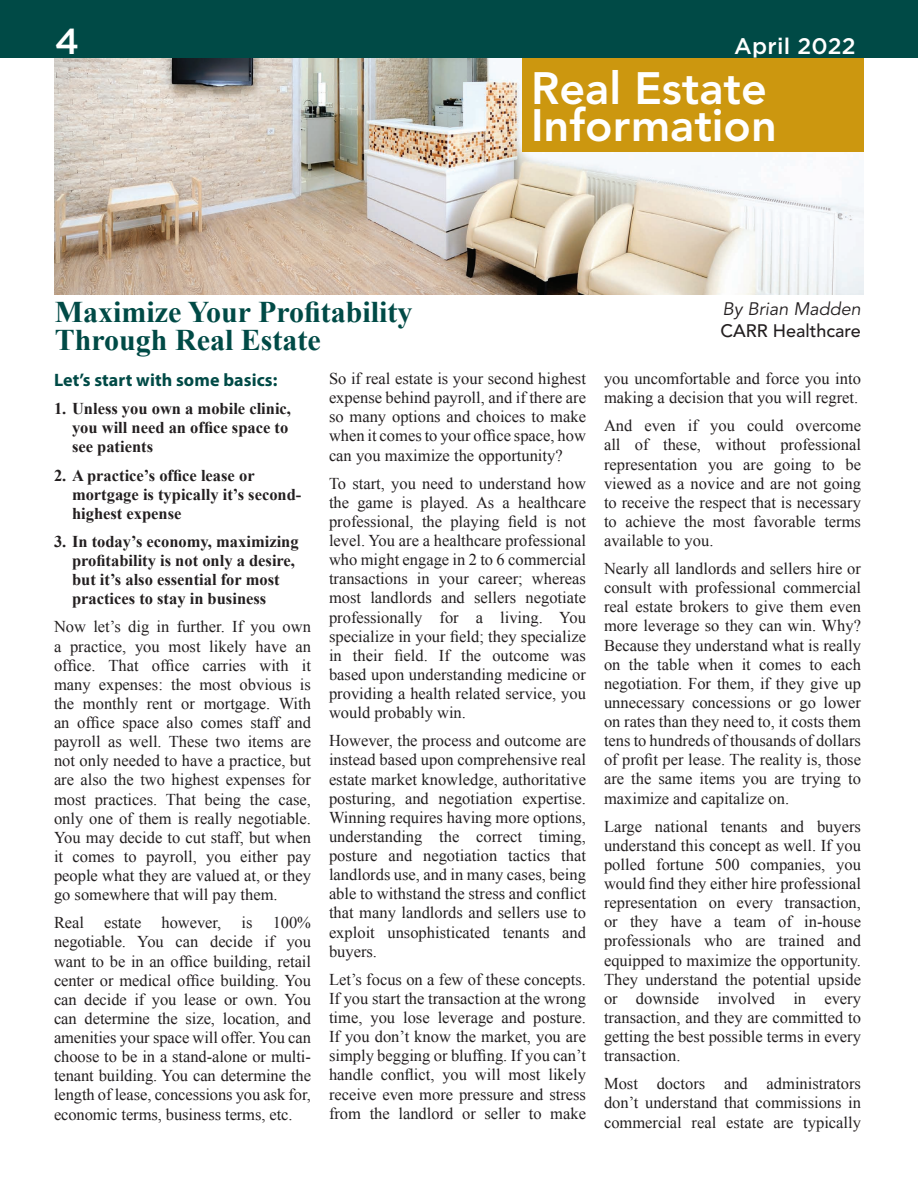
<style>
.page{position:relative;width:918px;height:1188px;background:#fff}
.page>*{position:absolute;margin:0;border:0;box-sizing:border-box;transform-origin:0 0}
.t1{font:800 45px/37.5px "Avenir LT Std";color:#fff}
.t2{font:500 36px "Gotham";color:#fff}
.t3{font:700 30px/28.5px "Times New Roman";color:#004a46}
.t4{font:500 22.5px "Gotham";letter-spacing:.01em;color:#fff}
.t5{font:700 18px "Myriad Pro";letter-spacing:.005em;color:#004a46}
.t6{font:500 18px "Avenir LT Std";color:#231f20}
.t7{font:italic 18px "Avenir LT Std";color:#231f20}
.t8{font:16.5px/19px "Times New Roman";color:#231f20;text-align:justify}
.t9{font:700 16.5px/19px "Times New Roman";color:#231f20}
</style>
<div class="page">
<div style="left:0;top:0;width:918px;height:58px;background:#004a46"></div>
<img style="left:54px;top:58px;width:809px;height:236px">
<div style="left:522px;top:58px;width:342px;height:94px;background:#cc970f"></div>
<h2 class="t2" style="left:55px;top:18px;width:26px">4</h2>
<h3 class="t4" style="left:734px;top:31px;width:123px">April 2022</h3>
<h1 class="t1" style="left:531px;top:69px;width:247px">Real Estate<br>Information</h1>
<h3 class="t3" style="left:55px;top:297px;width:359px">Maximize Your Profitability<br>Through Real Estate</h3>
<p class="t7" style="left:723px;top:299px;width:140px">By Brian Madden</p>
<p class="t6" style="left:721px;top:320px;width:142px">CARR Healthcare</p>
<p class="t5" style="left:54px;top:368px;width:225px">Let’s start with some basics:</p>
<p class="t9" style="left:72px;top:399px;width:221px;text-indent:-18px">1. Unless you own a mobile clinic, you will need an office space to see patients</p>
<p class="t9" style="left:72px;top:465px;width:231px;text-indent:-18px">2. A practice’s office lease or mortgage is typically it’s second&shy;highest expense</p>
<p class="t9" style="left:72px;top:532px;width:228px;text-indent:-18px">3. In today’s economy, maximizing profitability is not only a desire, but it’s also essential for most practices to stay in business</p>
<p class="t8" style="left:54px;top:617px;width:259px">Now let’s dig in further. If you own a practice, you most likely have an office. That office carries with it many expenses: the most obvious is the monthly rent or mortgage. With an office space also comes staff and payroll as well. These two items are not only needed to have a practice, but are also the two highest expenses for most practices. That being the case, only one of them is really negotiable.<br>You may decide to cut staff, but when it comes to payroll, you either pay people what they are valued at, or they go somewhere that will pay them.</p>
<p class="t8" style="left:54px;top:913px;width:259px">Real estate however, is 100% negotiable. You can decide if you want to be in an office building, retail center or medical office building. You can decide if you lease or own. You can determine the size, location, and amenities your space will offer. You can choose to be in a stand-alone or multi&shy;tenant building. You can determine the length of lease, concessions you ask for, economic terms, business terms, etc.</p>
<p class="t8" style="left:329px;top:369px;width:259px">So if real estate is your second highest expense behind payroll, and if there are so many options and choices to make when it comes to your office space, how can you maximize the opportunity?</p>
<p class="t8" style="left:329px;top:473px;width:259px">To start, you need to understand how the game is played. As a healthcare professional, the playing field is not level. You are a healthcare professional who might engage in 2 to 6 commercial transactions in your career; whereas most landlords and sellers negotiate professionally for a living. You specialize in your field; they specialize in their field. If the outcome was based upon understanding medicine or providing a health related service, you would probably win.</p>
<p class="t8" style="left:329px;top:731px;width:259px">However, the process and outcome are instead based upon comprehensive real estate market knowledge, authoritative posturing, and negotiation expertise.<br>Winning requires having more options, understanding the correct timing, posture and negotiation tactics that landlords use, and in many cases, being able to withstand the stress and conflict that many landlords and sellers use to exploit unsophisticated tenants and buyers.</p>
<p class="t8" style="left:329px;top:969px;width:259px">Let’s focus on a few of these concepts.<br>If you start the transaction at the wrong time, you lose leverage and posture.<br>If you don’t know the market, you are simply begging or bluffing. If you can’t handle conflict, you will most likely receive even more pressure and stress from the landlord or seller to make</p>
<p class="t8" style="left:604px;top:369px;width:258px">you uncomfortable and force you into making a decision that you will regret.</p>
<p class="t8" style="left:604px;top:416px;width:259px">And even if you could overcome all of these, without professional representation you are going to be viewed as a novice and are not going to receive the respect that is necessary to achieve the most favorable terms available to you.</p>
<p class="t8" style="left:604px;top:559px;width:259px">Nearly all landlords and sellers hire or consult with professional commercial real estate brokers to give them even more leverage so they can win. Why?<br>Because they understand what is really on the table when it comes to each negotiation. For them, if they give up unnecessary concessions or go lower on rates than they need to, it costs them tens to hundreds of thousands of dollars of profit per lease. The reality is, those are the same items you are trying to maximize and capitalize on.</p>
<p class="t8" style="left:604px;top:816px;width:259px">Large national tenants and buyers understand this concept as well. If you polled fortune 500 companies, you would find they either hire professional representation on every transaction, or they have a team of in-house professionals who are trained and equipped to maximize the opportunity.<br>They understand the potential upside or downside involved in every transaction, and they are committed to getting the best possible terms in every transaction.</p>
<p class="t8" style="left:604px;top:1074px;width:259px">Most doctors and administrators don’t understand that commissions in commercial real estate are typically</p>
</div>
